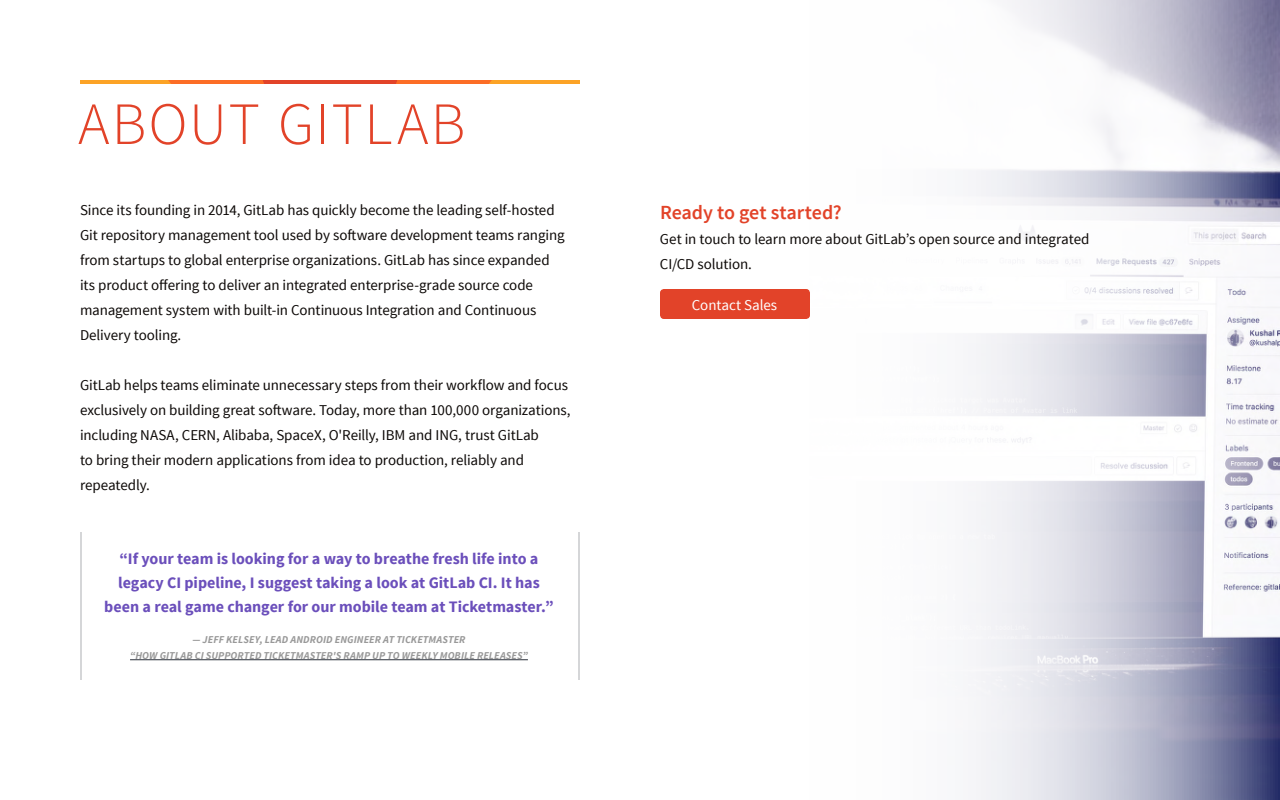
<style>
.page{position:relative;width:1280px;height:800px;background:#fff}
.page>*{position:absolute;margin:0;border:0;box-sizing:border-box;transform-origin:0 0}
.t1{font:300 60px "Source Sans Pro";letter-spacing:.025em;color:#e24329}
.t2{font:600 20px "Source Sans Pro";letter-spacing:-.005em;color:#e24329}
.t3{font:700 16px/24px "Source Sans Pro";letter-spacing:-.005em;color:#6b4fbb;text-align:center}
.t4{font:15px/25px "Source Sans Pro";letter-spacing:-.01em;color:#0c0806}
.t5{font:15px "Source Sans Pro";letter-spacing:-.005em;color:#fff}
.t6{font:italic 700 10.5px/15.5px "Source Sans Pro";letter-spacing:.005em;color:#999;text-align:center}
</style>
<div class="page">
<svg style="left:80px;top:80px;width:500px;height:4px;background:#f57526"></svg>
<svg style="left:660px;top:0;width:620px;height:800px"></svg>
<div style="left:660px;top:289px;width:150px;height:30px;background:#e24329;border-radius:4px"></div>
<svg style="left:80px;top:532px;width:2px;height:148px"></svg>
<hr style="left:130px;top:660px;width:398px;height:1px;background:#2b313b">
<svg style="left:578px;top:532px;width:2px;height:148px"></svg>
<h1 class="t1" style="left:78px;top:88px;width:389px">ABOUT GITLAB</h1>
<p class="t4" style="left:80px;top:198px;width:486px">Since its founding in 2014, GitLab has quickly become the leading self-hosted Git repository management tool used by software development teams ranging from startups to global enterprise organizations. GitLab has since expanded its product offering to deliver an integrated enterprise-grade source code management system with built-in Continuous Integration and Continuous Delivery tooling.</p>
<p class="t4" style="left:80px;top:373px;width:492px">GitLab helps teams eliminate unnecessary steps from their workflow and focus exclusively on building great software. Today, more than 100,000 organizations, including NASA, CERN, Alibaba, SpaceX, O'Reilly, IBM and ING, trust GitLab<br>to bring their modern applications from idea to production, reliably and repeatedly.</p>
<p class="t3" style="left:104px;top:548px;width:451px">“If your team is looking for a way to breathe fresh life into a legacy CI pipeline, I suggest taking a look at GitLab CI. It has been a real game changer for our mobile team at Ticketmaster.”</p>
<p class="t6" style="left:130px;top:632px;width:399px">— JEFF KELSEY, LEAD ANDROID ENGINEER AT TICKETMASTER<br>“HOW GITLAB CI SUPPORTED TICKETMASTER'S RAMP UP TO WEEKLY MOBILE RELEASES”</p>
<h2 class="t2" style="left:660px;top:200px;width:183px">Ready to get started?</h2>
<p class="t4" style="left:660px;top:227px;width:431px">Get in touch to learn more about GitLab’s open source and integrated<br>CI/CD solution.</p>
<p class="t5" style="left:692px;top:295px;width:87px">Contact Sales</p>
</div>
